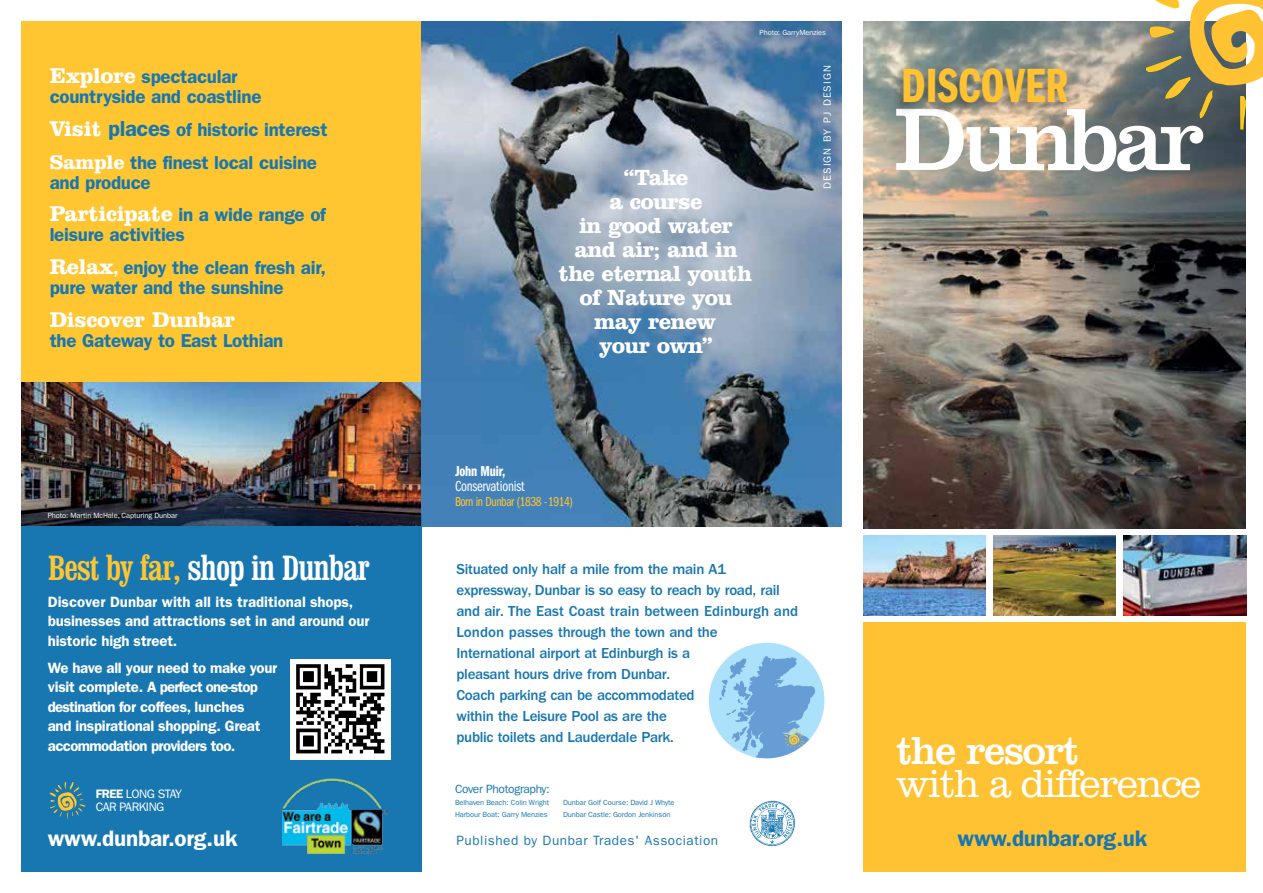
<style>
.page{position:relative;width:1263px;height:893px;background:#fff}
.page>*{position:absolute;margin:0;border:0;box-sizing:border-box;transform-origin:0 0}
.t1{font:49.8px "Franklin Gothic LT Demi Cmpr";color:#fec232}
.t2{font:300 40.05px "Clarendon BT";letter-spacing:-.04em;color:#fff}
.t3{font:40.05px "Clarendon BT";letter-spacing:-.04em;color:#fff}
.t4{font:condensed 36px "Clarendon BT";letter-spacing:-.03em;color:#fff}
.t5{font:700 22.5px/24px "Clarendon BT";letter-spacing:-.03em;color:#fff;text-align:center}
.t6{font:600 22.5px "Franklin Gothic LT";letter-spacing:-.01em;color:#fff}
.t7{font:600 22.5px "Franklin Gothic LT";letter-spacing:-.01em;color:#1877b0}
.t8{font:700 21.9px "Clarendon BT";letter-spacing:-.015em;color:#fff}
.t9{font:600 18.75px/32.7px "Franklin Gothic LT";letter-spacing:-.015em;color:#1877b0}
.t10{font:500 15px/21px "Franklin Gothic LT";letter-spacing:-.02em;color:#1877b0}
.t11{font:600 15px/19.5px "Franklin Gothic LT";letter-spacing:-.02em;color:#fff}
.t12{font:15px "Franklin Gothic LT Book Cmpr";letter-spacing:-.01em;color:#fff}
.t13{font:15px "Franklin Gothic LT Demi Cmpr";letter-spacing:-.01em;color:#fff}
.t14{font:13.5px "Franklin Gothic LT";letter-spacing:.04em;color:#1877b0}
.t15{font:13.5px "Franklin Gothic LT Book Cmpr";letter-spacing:-.03em;color:#ffc632}
.t16{font:12.3px/13.5px "Franklin Gothic LT";letter-spacing:-.04em;color:#fff}
.t17{font:12px "Franklin Gothic LT";letter-spacing:-.03em;color:#1877b0}
.t18{font:10.5px "Franklin Gothic LT";letter-spacing:.1em;color:#fff}
.t19{font:7.5px "Franklin Gothic LT";letter-spacing:-.01em;color:#1877b0}
.t20{font:7.5px "Franklin Gothic LT";letter-spacing:-.01em;color:#fff}
.s1{font-family:"Clarendon BT";font-weight:700;font-size:21.9px;color:#fff}
.s2{font-size:21.9px}
.s3{font-family:"Clarendon BT";font-weight:700;font-size:20.4px;color:#fff}
.s4{color:#fff}
.s5{color:#ffc632}
.s6{font-weight:600}
</style>
<div class="page">
<img style="left:421px;top:21px;width:421px;height:506px">
<div style="left:21px;top:21px;width:400px;height:573px;background:#ffc632"></div>
<img style="left:749px;top:800px;width:46px;height:47px">
<div style="left:21px;top:514px;width:401px;height:358px;background:#1877b0"></div>
<svg style="left:49px;top:782px;width:37px;height:37px"></svg>
<img style="left:282px;top:779px;width:105px;height:74px">
<img style="left:352px;top:810px;width:29px;height:34px">
<img style="left:290px;top:659px;width:100px;height:100px">
<img style="left:21px;top:383px;width:400px;height:142px">
<svg style="left:706px;top:640px;width:121px;height:121px"></svg>
<img style="left:720px;top:649px;width:103px;height:108px">
<div style="left:704px;top:638px;width:125px;height:125px;border:5px solid #fff;border-radius:50%"></div>
<svg style="left:784px;top:729px;width:20px;height:20px"></svg>
<div style="left:863px;top:622px;width:383px;height:250px;background:#fec232"></div>
<img style="left:863px;top:21px;width:383px;height:508px">
<svg style="left:896px;top:0;width:367px;height:173px"></svg>
<img style="left:863px;top:535px;width:123px;height:80px">
<img style="left:993px;top:535px;width:123px;height:80px">
<img style="left:1124px;top:535px;width:122px;height:80px">
<div style="left:892px;top:64px;width:179px;height:51px;background:#000;opacity:.4"></div>
<p class="t9" style="left:50px;top:67px;width:213px;line-height:20px"><span class="s1">Explore</span> spectacular countryside and coastline</p>
<p class="t9" style="left:50px;top:113px;width:279px"><span class="s1">Visit</span> <span class="s2">places</span> of historic interest<br><span class="s3">Sample</span> the finest local cuisine</p>
<p class="t9" style="left:50px;top:166px;width:278px">and produce<br><span class="s1">Participate</span> in a wide range of</p>
<p class="t9" style="left:50px;top:218px;width:278px">leisure activities<br><span class="s1">Relax</span><span class="s4">,</span> enjoy the clean fresh air,</p>
<p class="t9" style="left:50px;top:271px;width:235px">pure water and the sunshine</p>
<h3 class="t8" style="left:50px;top:306px;width:187px">Discover Dunbar</h3>
<p class="t9" style="left:50px;top:324px;width:235px">the Gateway to East Lothian</p>
<p class="t20" style="left:48px;top:512px;width:131px">Photo: Martin McHale, Capturing Dunbar</p>
<h3 class="t4" style="left:48px;top:546px;width:323px"><span class="s5">Best by far,</span> shop in Dunbar</h3>
<p class="t11" style="left:48px;top:592px;width:323px">Discover Dunbar with all its traditional shops, businesses and attractions set in and around our historic high street.</p>
<p class="t11" style="left:48px;top:658px;width:231px">We have all your need to make your visit complete. A perfect one-stop destination for coffees, lunches<br>and inspirational shopping. Great accommodation providers too.</p>
<p class="t16" style="left:96px;top:787px;width:88px"><span class="s6">FREE</span> LONG STAY<br>CAR PARKING</p>
<h3 class="t6" style="left:48px;top:825px;width:191px">www.dunbar.org.uk</h3>
<p class="t20" style="left:760px;top:29px;width:68px">Photo: GarryMenzies</p>
<h3 class="t5" style="left:558px;top:165px;width:195px">“Take<br>a course<br>in good water and air; and in the eternal youth of Nature you may renew<br>your own”</h3>
<p class="t18" style="left:821px;top:189px;width:125px;rotate:-90deg">DESIGN BY PJ DESIGN</p>
<p class="t13" style="left:455px;top:463px;width:52px">John Muir,</p>
<p class="t12" style="left:455px;top:478px;width:71px">Conservationist</p>
<p class="t15" style="left:455px;top:495px;width:119px">Born in Dunbar (1838 -1914)</p>
<p class="t10" style="left:456px;top:559px;width:343px">Situated only half a mile from the main A1 expressway, Dunbar is so easy to reach by road, rail and air. The East Coast train between Edinburgh and London passes through the town and the International airport at Edinburgh is a<br>pleasant hours drive from Dunbar.<br>Coach parking can be accommodated<br>within the Leisure Pool as are the<br>public toilets and Lauderdale Park.</p>
<p class="t17" style="left:455px;top:782px;width:96px">Cover Photography:</p>
<p class="t19" style="left:455px;top:798px;width:96px">Belhaven Beach: Colin Wright</p>
<p class="t19" style="left:563px;top:798px;width:113px">Dunbar Golf Course: David J Whyte</p>
<p class="t19" style="left:455px;top:810px;width:94px">Harbour Boat: Garry Menzies</p>
<p class="t19" style="left:563px;top:810px;width:109px">Dunbar Castle: Gordon Jenkinson</p>
<p class="t14" style="left:456px;top:833px;width:263px">Published by Dunbar Trades' Association</p>
<h1 class="t1" style="left:901px;top:59px;width:169px">DISCOVER</h1>
<h2 class="t3" style="left:896px;top:725px;width:184px">the resort</h2>
<h2 class="t2" style="left:896px;top:759px;width:307px">with a difference</h2>
<h3 class="t7" style="left:957px;top:825px;width:191px">www.dunbar.org.uk</h3>
</div>
